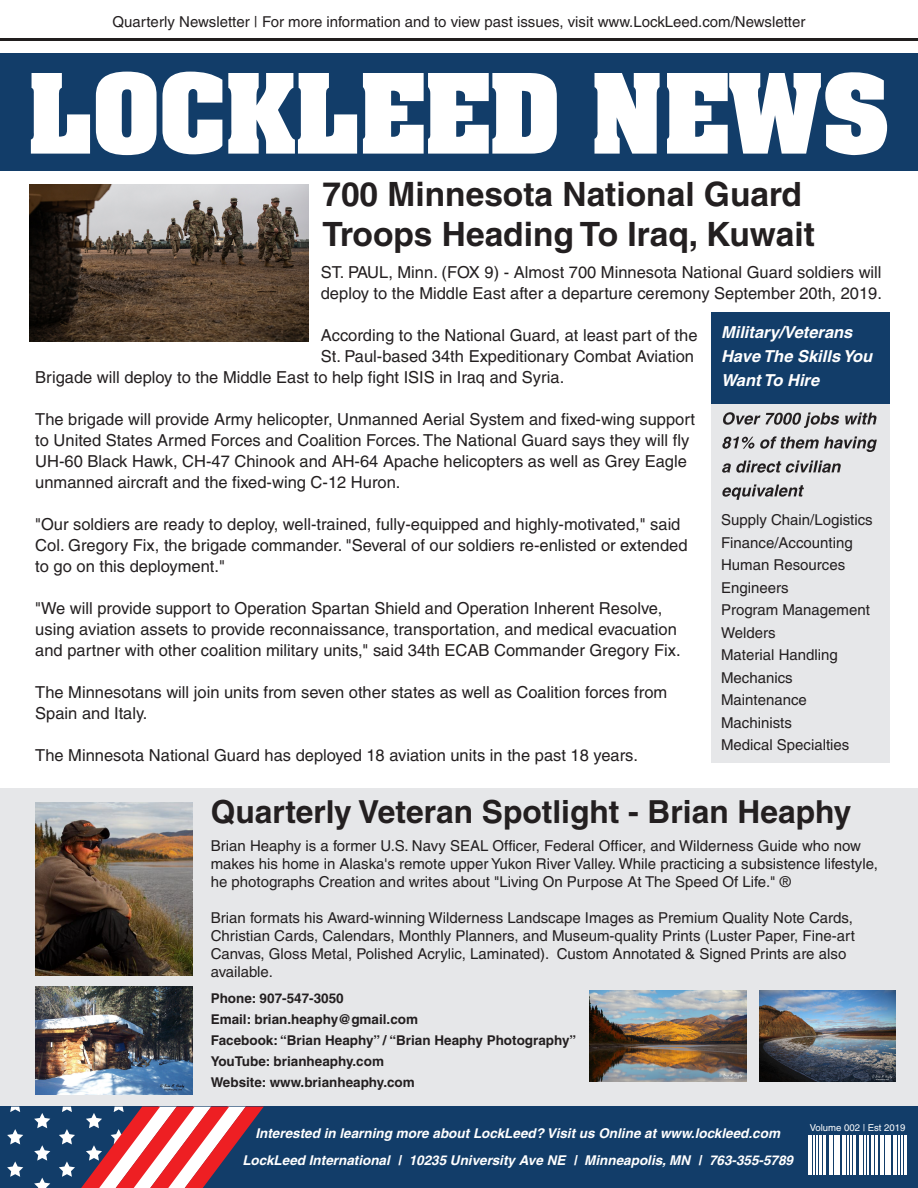
<style>
.page{position:relative;width:918px;height:1188px;background:#fff}
.page>*{position:absolute;margin:0;border:0;box-sizing:border-box;transform-origin:0 0}
.t1{font:700 33.45px/40.2px "Helvetica";color:#231f20}
.t2{font:700 31.8px "Helvetica";color:#231f20}
.t3{font:16.5px/21px "Helvetica";color:#231f20}
.t4{font:italic 700 16.5px/24px "Helvetica CE";color:#fff}
.t5{font:15px/22.5px "Helvetica";color:#231f20}
.t6{font:700 13.5px/21px "Helvetica";color:#231f20}
.t7{font:italic 700 13.5px "Helvetica";color:#fff}
.t8{font:9.6px "Helvetica";color:#fff}
</style>
<div class="page">
<div style="left:0;top:788px;width:918px;height:319px;background:#e6e7e9"></div>
<div style="left:0;top:1107px;width:918px;height:81px;background:#123d69"></div>
<svg style="left:10px;top:1107px;width:10px;height:5px"></svg>
<svg style="left:7px;top:1129px;width:16px;height:15px"></svg>
<svg style="left:7px;top:1161px;width:16px;height:16px"></svg>
<svg style="left:34px;top:1113px;width:16px;height:15px"></svg>
<svg style="left:34px;top:1145px;width:16px;height:16px"></svg>
<svg style="left:34px;top:1178px;width:16px;height:10px"></svg>
<svg style="left:62px;top:1107px;width:10px;height:5px"></svg>
<svg style="left:59px;top:1129px;width:16px;height:15px"></svg>
<svg style="left:59px;top:1161px;width:16px;height:16px"></svg>
<svg style="left:81px;top:1107px;width:183px;height:81px"></svg>
<div style="left:0;top:53px;width:918px;height:117px;background:#123d69"></div>
<hr style="left:0;top:38px;width:918px;height:3px;background:#211e1e">
<svg style="left:31px;top:73px;width:59px;height:81px"></svg>
<svg style="left:96px;top:72px;width:126px;height:83px"></svg>
<svg style="left:228px;top:73px;width:129px;height:81px"></svg>
<svg style="left:363px;top:73px;width:194px;height:81px"></svg>
<svg style="left:595px;top:73px;width:65px;height:81px;background:#dae0e7"></svg>
<svg style="left:667px;top:72px;width:220px;height:83px"></svg>
<hr style="left:905px;top:1135px;width:2px;height:39px;background:#fff">
<hr style="left:875px;top:1135px;width:2px;height:39px;background:#fff">
<div style="left:885px;top:1135px;width:6px;height:39px;background:#fff"></div>
<hr style="left:901px;top:1135px;width:1px;height:39px;background:#fff">
<hr style="left:899px;top:1135px;width:1px;height:39px;background:#fff">
<hr style="left:896px;top:1135px;width:1px;height:39px;background:#fff">
<hr style="left:893px;top:1135px;width:1px;height:39px;background:#fff">
<hr style="left:871px;top:1135px;width:2px;height:39px;background:#fff">
<hr style="left:867px;top:1135px;width:1px;height:39px;background:#fff">
<hr style="left:865px;top:1135px;width:1px;height:39px;background:#fff">
<hr style="left:862px;top:1135px;width:1px;height:39px;background:#fff">
<hr style="left:859px;top:1135px;width:1px;height:39px;background:#fff">
<hr style="left:883px;top:1135px;width:1px;height:39px;background:#fff">
<hr style="left:880px;top:1135px;width:1px;height:39px;background:#fff">
<hr style="left:853px;top:1135px;width:3px;height:39px;background:#fff">
<hr style="left:823px;top:1135px;width:3px;height:39px;background:#fff">
<div style="left:834px;top:1135px;width:5px;height:39px;background:#fff"></div>
<hr style="left:850px;top:1135px;width:1px;height:39px;background:#fff">
<hr style="left:847px;top:1135px;width:1px;height:39px;background:#fff">
<hr style="left:845px;top:1135px;width:1px;height:39px;background:#fff">
<hr style="left:842px;top:1135px;width:1px;height:39px;background:#fff">
<hr style="left:819px;top:1135px;width:3px;height:39px;background:#fff">
<hr style="left:816px;top:1135px;width:1px;height:39px;background:#fff">
<hr style="left:813px;top:1135px;width:2px;height:39px;background:#fff">
<hr style="left:811px;top:1135px;width:1px;height:39px;background:#fff">
<hr style="left:808px;top:1135px;width:1px;height:39px;background:#fff">
<hr style="left:832px;top:1135px;width:1px;height:39px;background:#fff">
<hr style="left:829px;top:1135px;width:1px;height:39px;background:#fff">
<img style="left:29px;top:184px;width:280px;height:158px">
<div style="left:712px;top:369px;width:178px;height:394px;background:#e6e7e9"></div>
<svg style="left:723px;top:412px;width:116px;height:16px"></svg>
<svg style="left:845px;top:412px;width:32px;height:13px"></svg>
<svg style="left:722px;top:436px;width:155px;height:16px"></svg>
<svg style="left:722px;top:460px;width:119px;height:13px"></svg>
<svg style="left:722px;top:484px;width:82px;height:16px"></svg>
<div style="left:712px;top:312px;width:178px;height:92px;background:#123d69"></div>
<img style="left:35px;top:802px;width:157px;height:174px">
<img style="left:35px;top:986px;width:157px;height:109px">
<img style="left:589px;top:991px;width:158px;height:91px">
<img style="left:759px;top:991px;width:137px;height:91px">
<p class="t5" style="left:113px;top:10px;width:694px">Quarterly Newsletter | For more information and to view past issues, visit www.LockLeed.com/Newsletter</p>
<h1 class="t1" style="left:322px;top:174px;width:494px">700 Minnesota National Guard<br>Troops Heading To Iraq, Kuwait</h1>
<p class="t3" style="left:321px;top:262px;width:563px">ST. PAUL, Minn. (FOX 9) - Almost 700 Minnesota National Guard soldiers will deploy to the Middle East after a departure ceremony September 20th, 2019.</p>
<p class="t3" style="left:321px;top:325px;width:378px">According to the National Guard, at least part of the</p>
<p class="t3" style="left:321px;top:346px;width:375px">St. Paul-based 34th Expeditionary Combat Aviation</p>
<p class="t3" style="left:35px;top:367px;width:531px">Brigade will deploy to the Middle East to help fight ISIS in Iraq and Syria.</p>
<p class="t3" style="left:35px;top:409px;width:661px">The brigade will provide Army helicopter, Unmanned Aerial System and fixed-wing support to United States Armed Forces and Coalition Forces. The National Guard says they will fly UH-60 Black Hawk, CH-47 Chinook and AH-64 Apache helicopters as well as Grey Eagle unmanned aircraft and the fixed-wing C-12 Huron.</p>
<p class="t3" style="left:35px;top:514px;width:654px">"Our soldiers are ready to deploy, well-trained, fully-equipped and highly-motivated," said<br>Col. Gregory Fix, the brigade commander. "Several of our soldiers re-enlisted or extended to go on this deployment."</p>
<p class="t3" style="left:35px;top:598px;width:647px">"We will provide support to Operation Spartan Shield and Operation Inherent Resolve, using aviation assets to provide reconnaissance, transportation, and medical evacuation and partner with other coalition military units," said 34th ECAB Commander Gregory Fix.</p>
<p class="t3" style="left:35px;top:682px;width:634px">The Minnesotans will join units from seven other states as well as Coalition forces from<br>Spain and Italy.</p>
<p class="t3" style="left:35px;top:745px;width:604px">The Minnesota National Guard has deployed 18 aviation units in the past 18 years.</p>
<p class="t4" style="left:721px;top:320px;width:153px">Military/Veterans<br>Have The Skills You<br>Want To Hire</p>
<p class="t5" style="left:721px;top:509px;width:153px">Supply Chain/Logistics<br>Finance/Accounting<br>Human Resources<br>Engineers<br>Program Management<br>Welders<br>Material Handling<br>Mechanics<br>Maintenance<br>Machinists<br>Medical Specialties</p>
<h2 class="t2" style="left:211px;top:793px;width:642px">Quarterly Veteran Spotlight - Brian Heaphy</h2>
<p class="t5" style="left:211px;top:837px;width:669px;line-height:18px">Brian Heaphy is a former U.S. Navy SEAL Officer, Federal Officer, and Wilderness Guide who now makes his home in Alaska's remote upper Yukon River Valley. While practicing a subsistence lifestyle, he photographs Creation and writes about "Living On Purpose At The Speed Of Life." ®</p>
<p class="t5" style="left:211px;top:909px;width:646px;line-height:18px">Brian formats his Award-winning Wilderness Landscape Images as Premium Quality Note Cards, Christian Cards, Calendars, Monthly Planners, and Museum-quality Prints (Luster Paper, Fine-art Canvas, Gloss Metal, Polished Acrylic, Laminated). Custom Annotated &amp; Signed Prints are also available.</p>
<p class="t6" style="left:211px;top:987px;width:367px">Phone: 907-547-3050<br>Email: brian.heaphy@gmail.com<br>Facebook: “Brian Heaphy” / “Brian Heaphy Photography” YouTube: brianheaphy.com<br>Website: www.brianheaphy.com</p>
<p class="t7" style="left:256px;top:1125px;width:526px">Interested in learning more about LockLeed? Visit us Online at www.lockleed.com</p>
<p class="t7" style="left:242px;top:1152px;width:552px">LockLeed International | 10235 University Ave NE | Minneapolis, MN | 763-355-5789</p>
<p class="t8" style="left:810px;top:1122px;width:97px">Volume 002 | Est 2019</p>
</div>
